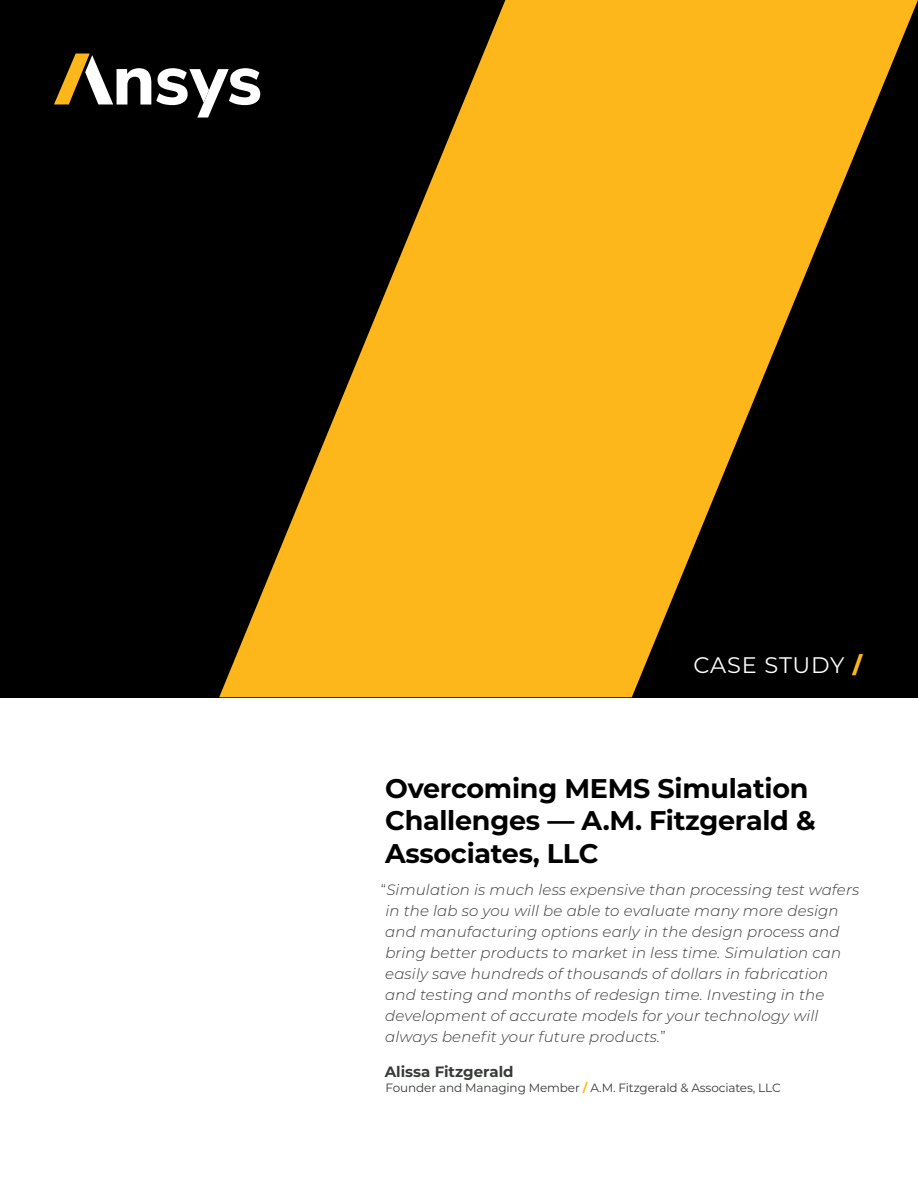
<style>
.page{position:relative;width:918px;height:1188px;background:#fff}
.page>*{position:absolute;margin:0;border:0;box-sizing:border-box;transform-origin:0 0}
.t1{font:700 27px/32.4px "Montserrat";letter-spacing:-.01em;color:#000}
.t2{font:22.5px "Montserrat";letter-spacing:.03em;color:#fff}
.t3{font:italic 300 15px/21px "Montserrat";letter-spacing:.01em;color:#373b37}
.t4{font:700 15px "Montserrat";color:#373b37}
.t5{font:12px "Montserrat";letter-spacing:-.01em;color:#373b37}
.s1{font-weight:800;color:#fdb71a}
.s2{font-style:normal}
.s3{font-weight:700;color:#fdb71a}
</style>
<div class="page">
<div style="left:1px;top:0;width:917px;height:697px;background:#000"></div>
<svg style="left:54px;top:54px;width:165px;height:64px"></svg>
<svg style="left:219px;top:0;width:699px;height:697px;fill:#fdb71a"></svg>
<h2 class="t2" style="left:693px;top:650px;width:170px">CASE STUDY <span class="s1">/</span></h2>
<h1 class="t1" style="left:385px;top:771px;width:432px">Overcoming MEMS Simulation<br>Challenges — A.M. Fitzgerald &amp;<br>Associates, LLC</h1>
<p class="t3" style="left:381px;top:879px;width:480px"><span class="s2">“</span>Simulation is much less expensive than processing test wafers in the lab so you will be able to evaluate many more design and manufacturing options early in the design process and bring better products to market in less time. Simulation can easily save hundreds of thousands of dollars in fabrication<br>and testing and months of redesign time. Investing in the development of accurate models for your technology will always benefit your future products.<span class="s2">”</span></p>
<p class="t4" style="left:385px;top:1061px;width:130px">Alissa Fitzgerald</p>
<p class="t5" style="left:386px;top:1079px;width:397px">Founder and Managing Member <span class="s3">/</span> A.M. Fitzgerald &amp; Associates, LLC</p>
</div>
